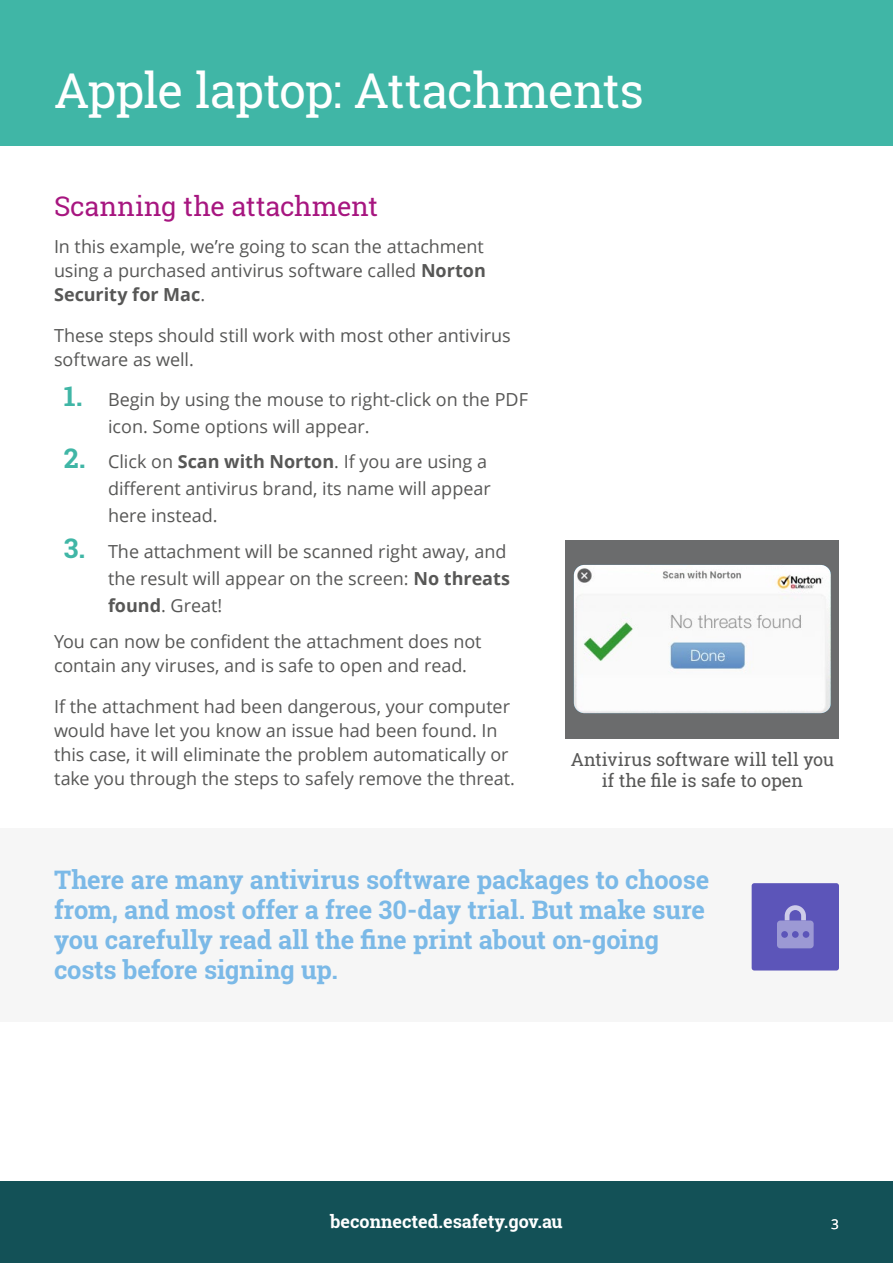
<style>
.page{position:relative;width:893px;height:1263px;background:#fff}
.page>*{position:absolute;margin:0;border:0;box-sizing:border-box;transform-origin:0 0}
.t1{font:48px "Roboto Slab";letter-spacing:-.02em;color:#fff}
.t2{font:27px "Roboto Slab";letter-spacing:-.01em;color:#a71680}
.t3{font:700 25.5px/30px "Roboto Slab";letter-spacing:-.01em;color:#7bb9e7}
.t4{font:18px/24px "Open Sans";color:#575756}
.t5{font:18px/21.6px "Roboto Slab";letter-spacing:-.005em;color:#575756;text-align:center}
.t6{font:700 18px "Roboto Slab";color:#fff}
.t7{font:13.5px "Open Sans";color:#fff}
.s1{font-weight:700}
.s2{font-family:"Roboto Slab";font-weight:700;font-size:27px;color:#40b6a6}
</style>
<div class="page">
<div style="left:0;top:1181px;width:893px;height:82px;background:#135157"></div>
<div style="left:0;top:0;width:893px;height:145px;background:#40b6a6"></div>
<div style="left:0;top:828px;width:893px;height:193px;background:#f6f6f6"></div>
<div style="left:566px;top:540px;width:273px;height:198px;background:#6b6c6d"></div>
<img style="left:574px;top:565px;width:257px;height:148px">
<div style="left:752px;top:883px;width:87px;height:87px;background:#5c55b9;border-radius:3px"></div>
<svg style="left:785px;top:905px;width:21px;height:15px"></svg>
<div style="left:777px;top:920px;width:37px;height:28px;background:#9c99d4;border-radius:3px"></div>
<div style="left:792px;top:931px;width:7px;height:7px;background:#5c55b9;border-radius:50%"></div>
<div style="left:803px;top:931px;width:6px;height:7px;background:#5c55b9;border-radius:50%"></div>
<div style="left:781px;top:931px;width:7px;height:7px;background:#5c55b9;border-radius:50%"></div>
<h1 class="t1" style="left:54px;top:58px;width:591px">Apple laptop: Attachments</h1>
<h2 class="t2" style="left:54px;top:188px;width:325px">Scanning the attachment</h2>
<p class="t4" style="left:54px;top:234px;width:433px;text-align:justify">In this example, we’re going to scan the attachment using a purchased antivirus software called <span class="s1">Norton Security for Mac</span>.</p>
<p class="t4" style="left:54px;top:323px;width:458px">These steps should still work with most other antivirus software as well.</p>
<p class="t4" style="left:108px;top:385px;width:421px;line-height:27px;text-indent:-44px"><span class="s2">1.</span> Begin by using the mouse to right-click on the PDF icon. Some options will appear.</p>
<p class="t4" style="left:64px;top:449px;width:425px"><span class="s2">2.</span> Click on <span class="s1">Scan with Norton</span>. If you are using a</p>
<p class="t4" style="left:108px;top:476px;width:384px">different antivirus brand, its name will appear</p>
<p class="t4" style="left:108px;top:503px;width:111px">here instead.</p>
<p class="t4" style="left:108px;top:537px;width:403px;line-height:27px;text-indent:-44px"><span class="s2">3.</span> The attachment will be scanned right away, and the result will appear on the screen: <span class="s1">No threats found</span>. Great!</p>
<p class="t4" style="left:54px;top:629px;width:429px">You can now be confident the attachment does not</p>
<p class="t4" style="left:54px;top:653px;width:415px">contain any viruses, and is safe to open and read.</p>
<p class="t4" style="left:54px;top:694px;width:463px">If the attachment had been dangerous, your computer would have let you know an issue had been found. In this case, it will eliminate the problem automatically or take you through the steps to safely remove the threat.</p>
<p class="t5" style="left:571px;top:748px;width:265px">Antivirus software will tell you if the file is safe to open</p>
<p class="t3" style="left:54px;top:864px;width:657px">There are many antivirus software packages to choose from, and most offer a free 30-day trial. But make sure</p>
<p class="t3" style="left:54px;top:924px;width:607px">you carefully read all the fine print about on-going</p>
<h2 class="t3" style="left:54px;top:954px;width:285px">costs before signing up.</h2>
<p class="t6" style="left:330px;top:1209px;width:234px">beconnected.esafety.gov.au</p>
<p class="t7" style="left:831px;top:1214px;width:9px">3</p>
</div>
